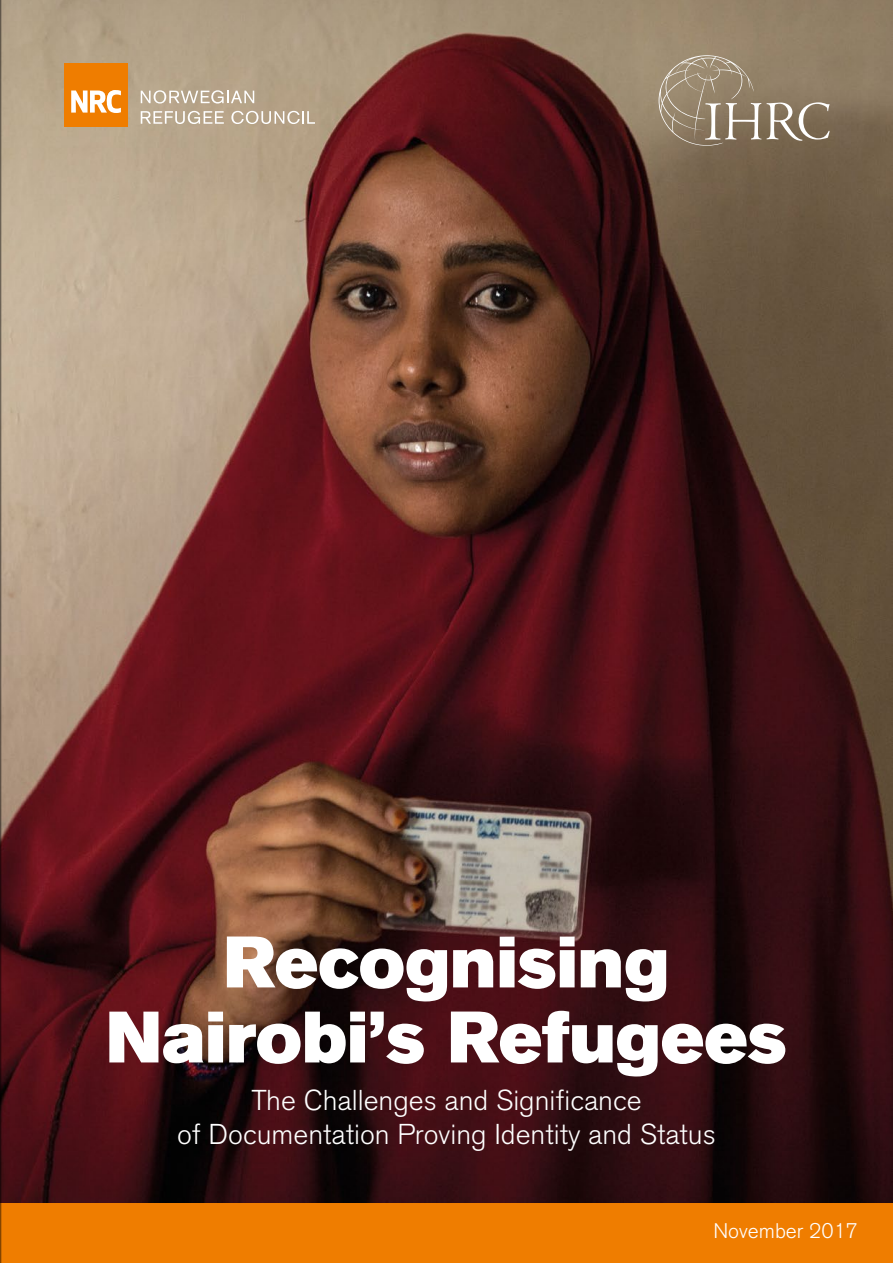
<style>
.page{position:relative;width:893px;height:1263px;background:#fff}
.page>*{position:absolute;margin:0;border:0;box-sizing:border-box;transform-origin:0 0}
.t1{font:72px/75px "Akzidenz Grotesk BE Super";color:#fff;text-align:center}
.t2{font:300 28.5px/34.5px "Akzidenz Grotesk BE";color:#fff;text-align:center}
.t3{font:300 21px "Akzidenz Grotesk BE";color:#fff}
</style>
<div class="page">
<img style="left:1px;top:0;width:892px;height:1203px">
<div style="left:0;top:1203px;width:893px;height:60px;background:#ef7d00"></div>
<svg style="left:659px;top:55px;width:170px;height:91px;background:#998973"></svg>
<div style="left:64px;top:63px;width:64px;height:64px;background:#ef7d00"></div>
<svg style="left:141px;top:90px;width:113px;height:14px"></svg>
<svg style="left:141px;top:111px;width:83px;height:13px"></svg>
<svg style="left:231px;top:111px;width:84px;height:13px"></svg>
<svg style="left:71px;top:90px;width:50px;height:23px"></svg>
<hr style="left:0;top:0;width:1px;height:1263px;background:#000">
<h1 class="t1" style="left:106px;top:925px;width:682px">Recognising<br>Nairobi’s Refugees</h1>
<p class="t2" style="left:177px;top:1083px;width:540px">The Challenges and Significance<br>of Documentation Proving Identity and Status</p>
<p class="t3" style="left:713px;top:1219px;width:146px">November 2017</p>
</div>
